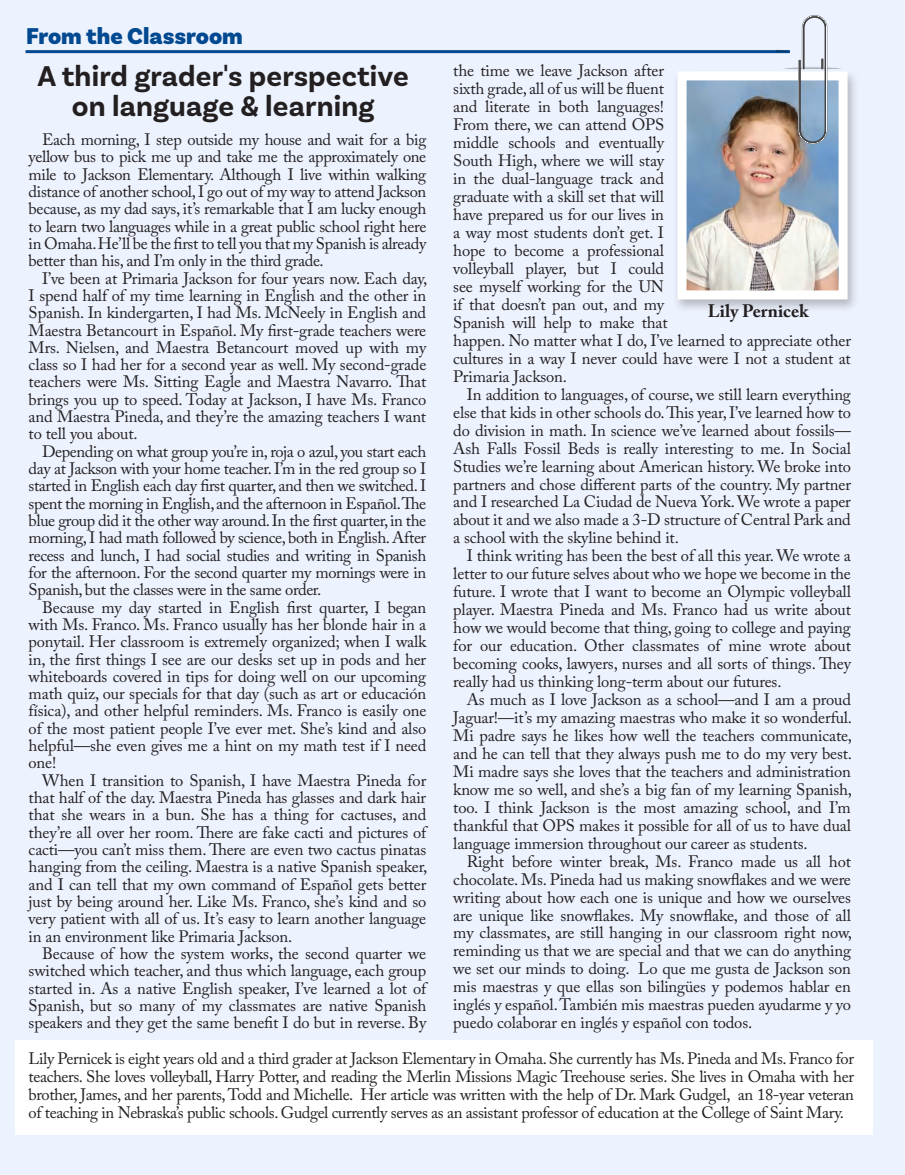
<style>
.page{position:relative;width:905px;height:1175px;background:#fff}
.page>*{position:absolute;margin:0;border:0;box-sizing:border-box;transform-origin:0 0}
.Subhead_Tahoma_16{font:700 30px/30px "Basic Sans";letter-spacing:.005em;color:#231f20;text-align:center}
.t1{font:900 24px "Basic Sans";color:#014990}
.Subhead_Franklin_11{font:700 18px "Adobe Caslon Pro";color:#231f20}
.t2{font:16.5px/18px "Adobe Caslon Pro";letter-spacing:-.01em;color:#231f20;text-align:justify}
</style>
<div class="page">
<div style="left:0;top:0;width:904px;height:1174px;background:#ecf2fe"></div>
<hr style="left:26px;top:50px;width:763px;height:3px;background:#014990">
<div style="left:672px;top:69px;width:187px;height:245px;background:#231f20;opacity:.27"></div>
<img style="left:687px;top:81px;width:150px;height:208px">
<div style="left:677px;top:71px;width:170px;height:228px;border:9px solid #fff"></div>
<svg style="left:776px;top:15px;width:67px;height:129px"></svg>
<div style="left:15px;top:1040px;width:857px;height:95px;background:#fff"></div>
<p class="t1" style="left:26px;top:21px;width:218px">From the Classroom</p>
<p class="Subhead_Tahoma_16" style="left:37px;top:62px;width:373px">A third grader's perspective on language &amp; learning</p>
<p class="t2" style="left:29px;top:131px;width:399px;line-height:17.2px;text-indent:13px">Each morning, I step outside my house and wait for a big yellow bus to pick me up and take me the approximately one mile to Jackson Elementary. Although I live within walking distance of another school, I go out of my way to attend Jackson because, as my dad says, it’s remarkable that I am lucky enough to learn two languages while in a great public school right here in Omaha. He’ll be the first to tell you that my Spanish is already better than his, and I’m only in the third grade.</p>
<p class="t2" style="left:29px;top:269px;width:400px;line-height:17.2px;text-indent:13px">I’ve been at Primaria Jackson for four years now. Each day, I spend half of my time learning in English and the other in Spanish. In kindergarten, I had Ms. McNeely in English and Maestra Betancourt in Español. My first-grade teachers were Mrs. Nielsen, and Maestra Betancourt moved up with my class so I had her for a second year as well. My second-grade teachers were Ms. Sitting Eagle and Maestra Navarro. That brings you up to speed. Today at Jackson, I have Ms. Franco and Maestra Pineda, and they’re the amazing teachers I want to tell you about.</p>
<p class="t2" style="left:29px;top:442px;width:399px;line-height:17.2px;text-indent:13px">Depending on what group you’re in, roja o azul, you start each day at Jackson with your home teacher. I’m in the red group so I started in English each day first quarter, and then we switched. I spent the morning in English, and the afternoon in Español.The blue group did it the other way around. In the first quarter, in the morning, I had math followed by science, both in English. After recess and lunch, I had social studies and writing in Spanish for the afternoon. For the second quarter my mornings were in Spanish, but the classes were in the same order.</p>
<p class="t2" style="left:29px;top:598px;width:399px;line-height:17.2px;text-indent:13px">Because my day started in English first quarter, I began with Ms. Franco. Ms. Franco usually has her blonde hair in a ponytail. Her classroom is extremely organized; when I walk in, the first things I see are our desks set up in pods and her whiteboards covered in tips for doing well on our upcoming math quiz, our specials for that day (such as art or educación física), and other helpful reminders. Ms. Franco is easily one of the most patient people I’ve ever met. She’s kind and also helpful—she even gives me a hint on my math test if I need one!</p>
<p class="t2" style="left:29px;top:771px;width:400px;line-height:17.2px;text-indent:13px">When I transition to Spanish, I have Maestra Pineda for that half of the day. Maestra Pineda has glasses and dark hair that she wears in a bun. She has a thing for cactuses, and they’re all over her room. There are fake cacti and pictures of cacti—you can’t miss them. There are even two cactus pinatas hanging from the ceiling. Maestra is a native Spanish speaker, and I can tell that my own command of Español gets better just by being around her. Like Ms. Franco, she’s kind and so very patient with all of us. It’s easy to learn another language in an environment like Primaria Jackson.</p>
<p class="t2" style="left:29px;top:944px;width:399px;line-height:17.2px;text-indent:13px">Because of how the system works, the second quarter we switched which teacher, and thus which language, each group started in. As a native English speaker, I’ve learned a lot of Spanish, but so many of my classmates are native Spanish speakers and they get the same benefit I do but in reverse. By</p>
<p class="t2" style="left:453px;top:62px;width:399px;text-align:left">the time we leave Jackson after<br>sixth grade, all of us will be fluent<br>and literate in both languages!<br>From there, we can attend OPS<br>middle schools and eventually<br>South High, where we will stay<br>in the dual-language track and<br>graduate with a skill set that will<br>have prepared us for our lives in<br>a way most students don’t get. I<br>hope to become a professional<br>volleyball player, but I could<br>see myself working for the UN<br>if that doesn’t pan out, and my<br>Spanish will help to make that<br>happen. No matter what I do, I’ve learned to appreciate other cultures in a way I never could have were I not a student at Primaria Jackson.</p>
<p class="t2" style="left:453px;top:385px;width:399px;text-indent:13px">In addition to languages, of course, we still learn everything else that kids in other schools do. This year, I’ve learned how to do division in math. In science we’ve learned about fossils— Ash Falls Fossil Beds is really interesting to me. In Social Studies we’re learning about American history. We broke into partners and chose different parts of the country. My partner and I researched La Ciudad de Nueva York. We wrote a paper about it and we also made a 3-D structure of Central Park and a school with the skyline behind it.</p>
<p class="t2" style="left:453px;top:546px;width:399px;text-indent:13px">I think writing has been the best of all this year. We wrote a letter to our future selves about who we hope we become in the future. I wrote that I want to become an Olympic volleyball player. Maestra Pineda and Ms. Franco had us write about how we would become that thing, going to college and paying for our education. Other classmates of mine wrote about becoming cooks, lawyers, nurses and all sorts of things. They really had us thinking long-term about our futures.</p>
<p class="t2" style="left:453px;top:690px;width:400px;text-indent:13px">As much as I love Jackson as a school—and I am a proud Jaguar!—it’s my amazing maestras who make it so wonderful.<br>Mi padre says he likes how well the teachers communicate, and he can tell that they always push me to do my very best.<br>Mi madre says she loves that the teachers and administration know me so well, and she’s a big fan of my learning Spanish, too. I think Jackson is the most amazing school, and I’m thankful that OPS makes it possible for all of us to have dual language immersion throughout our career as students.</p>
<p class="t2" style="left:453px;top:852px;width:400px;text-indent:13px">Right before winter break, Ms. Franco made us all hot chocolate. Ms. Pineda had us making snowflakes and we were writing about how each one is unique and how we ourselves are unique like snowflakes. My snowflake, and those of all my classmates, are still hanging in our classroom right now, reminding us that we are special and that we can do anything we set our minds to doing. Lo que me gusta de Jackson son mis maestras y que ellas son bilingües y podemos hablar en inglés y español. También mis maestras pueden ayudarme y yo puedo colaborar en inglés y español con todos.</p>
<p class="Subhead_Franklin_11" style="left:708px;top:300px;width:102px">Lily Pernicek</p>
<p class="t2" style="left:29px;top:1049px;width:826px">Lily Pernicek is eight years old and a third grader at Jackson Elementary in Omaha. She currently has Ms. Pineda and Ms. Franco for teachers. She loves volleyball, Harry Potter, and reading the Merlin Missions Magic Treehouse series. She lives in Omaha with her brother, James, and her parents, Todd and Michelle. Her article was written with the help of Dr. Mark Gudgel, an 18-year veteran of teaching in Nebraska’s public schools. Gudgel currently serves as an assistant professor of education at the College of Saint Mary.</p>
</div>
